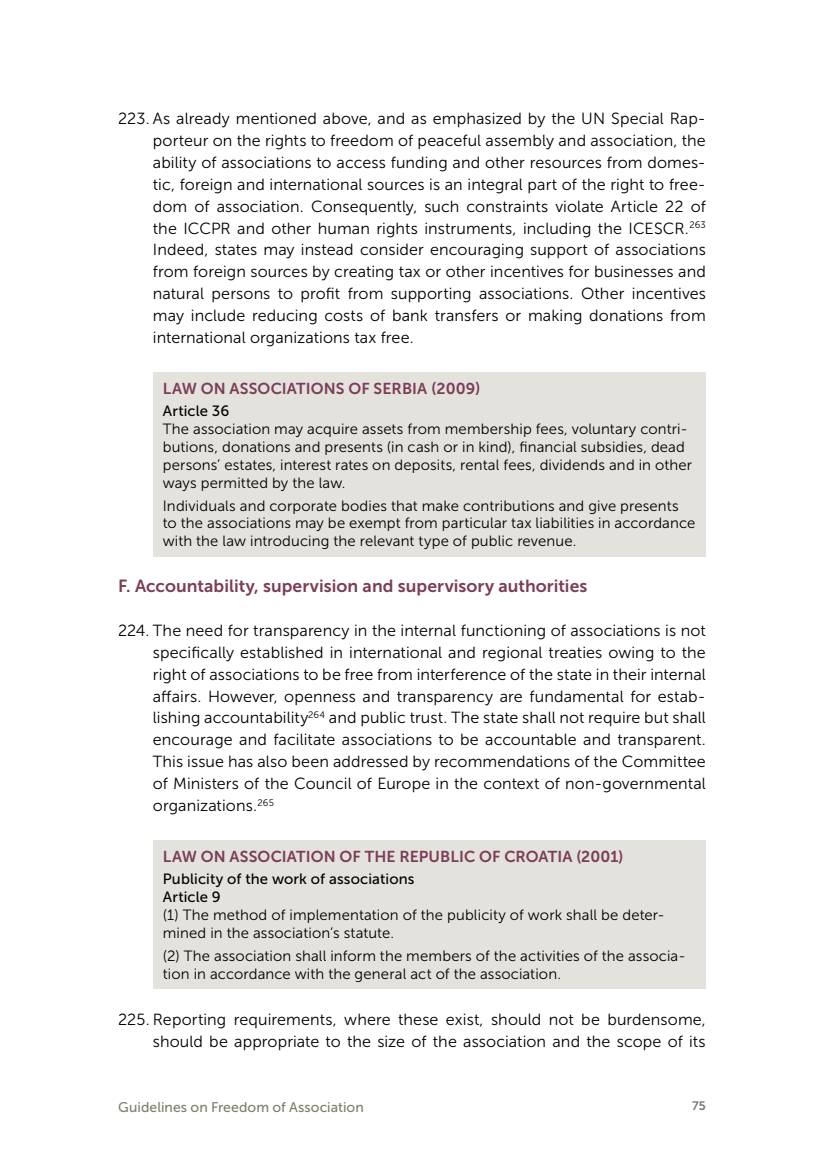
<style>
.page{position:relative;width:824px;height:1171px;background:#fff}
.page>*{position:absolute;margin:0;border:0;box-sizing:border-box;transform-origin:0 0}
._1_1_style{font:17.5px "Museo Sans 700";letter-spacing:.005em;color:#7b3d57}
.numbered_list{font:16.1px/21.9px "Museo Sans 300";letter-spacing:.005em;color:#000;text-align:justify}
.box_title{font:15.75px "Museo Sans 700";letter-spacing:.005em;color:#7b3d57}
.box_copy{font:14.88px/17.8px "Museo Sans 300";letter-spacing:.01em;color:#000}
.box_copy-2{font:14.88px "Museo Sans 500";letter-spacing:.01em;color:#000}
.t1{font:14px "Museo Sans 500";letter-spacing:.005em;color:#7e7f6a}
.t2{font:12.25px "Museo Sans 700";color:#77787b}
</style>
<div class="page">
<div style="left:153px;top:372px;width:552px;height:184px;background:#e3e2dd"></div>
<div style="left:153px;top:840px;width:552px;height:148px;background:#e3e2dd"></div>
<p class="numbered_list" style="left:153px;top:108px;width:554px;text-indent:-35px">223. As already mentioned above, and as emphasized by the UN Special Rap&shy;porteur on the rights to freedom of peaceful assembly and association, the ability of associations to access funding and other resources from domes&shy;tic, foreign and international sources is an integral part of the right to free&shy;dom of association. Consequently, such constraints violate Article 22 of the ICCPR and other human rights instruments, including the ICESCR.<sup>263<br></sup>Indeed, states may instead consider encouraging support of associations from foreign sources by creating tax or other incentives for businesses and natural persons to profit from supporting associations. Other incentives may include reducing costs of bank transfers or making donations from international organizations tax free.</p>
<p class="box_title" style="left:163px;top:379px;width:319px">LAW ON ASSOCIATIONS OF SERBIA (2009)</p>
<p class="box_copy-2" style="left:163px;top:403px;width:68px">Article 36</p>
<p class="box_copy" style="left:163px;top:420px;width:531px">The association may acquire assets from membership fees, voluntary contri&shy;butions, donations and presents (in cash or in kind), financial subsidies, dead persons’ estates, interest rates on deposits, rental fees, dividends and in other ways permitted by the law.</p>
<p class="box_copy" style="left:163px;top:497px;width:534px">Individuals and corporate bodies that make contributions and give presents to the associations may be exempt from particular tax liabilities in accordance with the law introducing the relevant type of public revenue.</p>
<p class="_1_1_style" style="left:118px;top:576px;width:471px">F. Accountability, supervision and supervisory authorities</p>
<p class="numbered_list" style="left:153px;top:619px;width:554px;text-indent:-35px">224. The need for transparency in the internal functioning of associations is not specifically established in international and regional treaties owing to the right of associations to be free from interference of the state in their internal affairs. However, openness and transparency are fundamental for estab&shy;lishing accountability<sup>264</sup> and public trust. The state shall not require but shall encourage and facilitate associations to be accountable and transparent.<br>This issue has also been addressed by recommendations of the Committee of Ministers of the Council of Europe in the context of non-governmental organizations.<sup>265</sup></p>
<p class="box_title" style="left:163px;top:847px;width:462px">LAW ON ASSOCIATION OF THE REPUBLIC OF CROATIA (2001)</p>
<p class="box_copy-2" style="left:163px;top:871px;width:253px">Publicity of the work of associations</p>
<p class="box_copy-2" style="left:163px;top:889px;width:59px">Article 9</p>
<p class="box_copy" style="left:163px;top:906px;width:503px">(1) The method of implementation of the publicity of work shall be deter&shy;mined in the association’s statute.</p>
<p class="box_copy" style="left:163px;top:947px;width:524px">(2) The association shall inform the members of the activities of the associa&shy;tion in accordance with the general act of the association.</p>
<p class="numbered_list" style="left:118px;top:1009px;width:589px;text-align:right">225. Reporting requirements, where these exist, should not be burdensome, should be appropriate to the size of the association and the scope of its</p>
<p class="t1" style="left:118px;top:1099px;width:247px">Guidelines on Freedom of Association</p>
<p class="t2" style="left:692px;top:1099px;width:15px">75</p>
</div>
